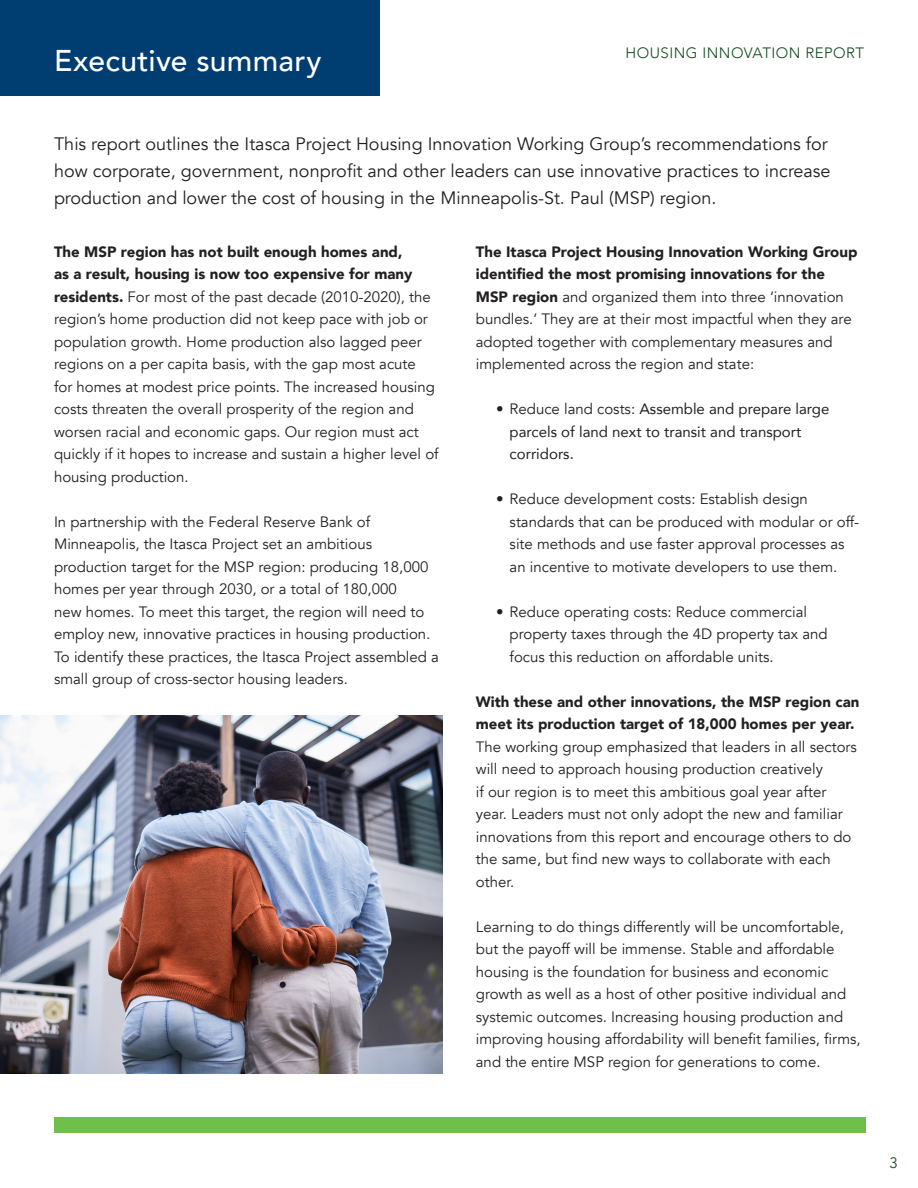
<style>
.page{position:relative;width:918px;height:1188px;background:#fff}
.page>*{position:absolute;margin:0;border:0;box-sizing:border-box;transform-origin:0 0}
.t1{font:500 30px "Avenir";letter-spacing:.01em;color:#fff}
.t2{font:18px/27px "Avenir";color:#231f20}
.t3{font:15px/22.5px "Avenir";color:#231f20}
.t4{font:15px/22.5px "Avenir";color:#231f20}
.t5{font:300 15px "Avenir";letter-spacing:.035em;color:#134922}
.t6{font:15px "Avenir";color:#134922}
.s1{font-weight:900}
.s2{font-style:inherit}
</style>
<div class="page">
<div style="left:0;top:0;width:379px;height:95px;background:#003d71"></div>
<img style="left:0;top:715px;width:442px;height:359px">
<div style="left:54px;top:1118px;width:811px;height:15px;background:#6fbf4a"></div>
<p class="t1" style="left:54px;top:34px;width:269px">Executive summary</p>
<p class="t5" style="left:625px;top:44px;width:240px">HOUSING INNOVATION REPORT</p>
<p class="t2" style="left:54px;top:130px;width:778px">This report outlines the Itasca Project Housing Innovation Working Group’s recommendations for how corporate, government, nonprofit and other leaders can use innovative practices to increase production and lower the cost of housing in the Minneapolis-St. Paul (MSP) region.</p>
<p class="t3" style="left:54px;top:240px;width:386px"><span class="s1">The MSP region has not built enough homes and,<br>as a result, housing is now too expensive for many residents.</span> For most of the past decade (2010-2020), the region’s home production did not keep pace with job or population growth. Home production also lagged peer regions on a per capita basis, with the gap most acute<br>for homes at modest price points. The increased housing costs threaten the overall prosperity of the region and worsen racial and economic gaps. Our region must act quickly if it hopes to increase and sustain a higher level of housing production.</p>
<p class="t3" style="left:54px;top:510px;width:387px">In partnership with the Federal Reserve Bank of Minneapolis, the Itasca Project set an ambitious production target for the MSP region: producing 18,000 homes per year through 2030, or a total of 180,000<br>new homes. To meet this target, the region will need to employ new, innovative practices in housing production.<br>To identify these practices, the Itasca Project assembled a small group of cross-sector housing leaders.</p>
<p class="t3" style="left:476px;top:240px;width:383px"><span class="s1">The Itasca Project Housing Innovation Working Group identified the most promising innovations for the MSP region</span> and organized them into three ‘innovation bundles.’ They are at their most impactful when they are adopted together with complementary measures and implemented across the region and state:</p>
<p class="t4" style="left:510px;top:397px;width:321px;text-indent:-14px"><span class="s2">• Reduce land costs:</span> Assemble and prepare large parcels of land next to transit and transport corridors.</p>
<p class="t3" style="left:510px;top:488px;width:351px;text-indent:-14px">• Reduce development costs: Establish design standards that can be produced with modular or off&shy;site methods and use faster approval processes as an incentive to motivate developers to use them.</p>
<p class="t3" style="left:510px;top:600px;width:320px;text-indent:-14px">• Reduce operating costs: Reduce commercial property taxes through the 4D property tax and focus this reduction on affordable units.</p>
<p class="t3" style="left:476px;top:690px;width:385px"><span class="s1">With these and other innovations, the MSP region can meet its production target of 18,000 homes per year.<br></span>The working group emphasized that leaders in all sectors will need to approach housing production creatively<br>if our region is to meet this ambitious goal year after year. Leaders must not only adopt the new and familiar innovations from this report and encourage others to do the same, but find new ways to collaborate with each other.</p>
<p class="t3" style="left:476px;top:915px;width:386px">Learning to do things differently will be uncomfortable, but the payoff will be immense. Stable and affordable housing is the foundation for business and economic growth as well as a host of other positive individual and systemic outcomes. Increasing housing production and improving housing affordability will benefit families, firms, and the entire MSP region for generations to come.</p>
<p class="t6" style="left:889px;top:1154px;width:10px">3</p>
</div>
